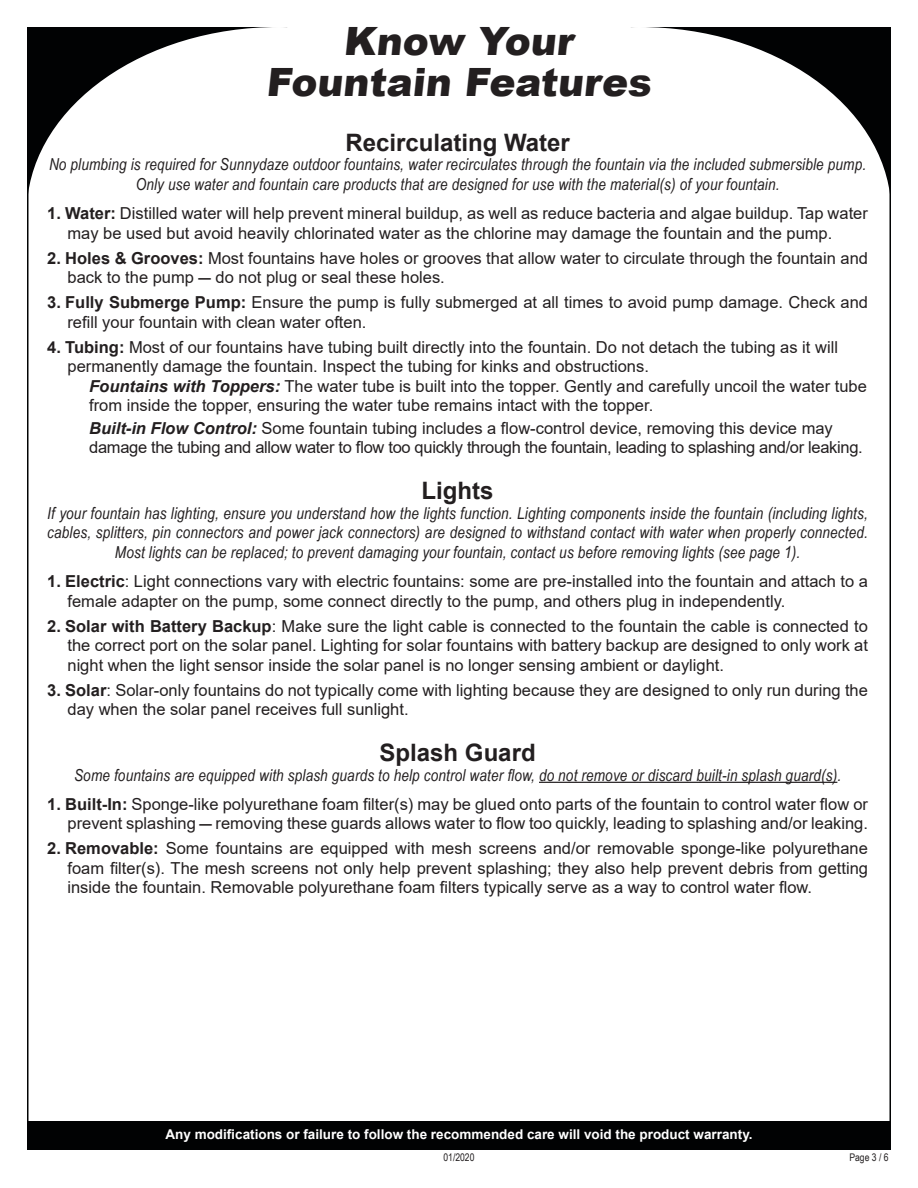
<style>
.page{position:relative;width:918px;height:1188px;background:#fff}
.page>*{position:absolute;margin:0;border:0;box-sizing:border-box;transform-origin:0 0}
.t1{font:900 39px "Arial";color:#231f20}
.t2{font:700 24px "Arial";color:#231f20}
.t3{font:16.5px/19.5px "Arial";color:#231f20}
.Default{font:italic 16.5px/19.8px "Arial Narrow";letter-spacing:.01em;color:#231f20;text-align:center}
.t4{font:16.5px/19.5px "Arial";letter-spacing:-.02em;color:#231f20}
.t5{font:700 13.5px "Arial";color:#fff}
.t6{font:10.5px "Arial Narrow";color:#231f20}
.s1{font-weight:700}
.s2{font-weight:900}
.s3{font-weight:700;font-style:italic}
</style>
<div class="page">
<svg style="left:631px;top:27px;width:259px;height:176px"></svg>
<hr style="left:890px;top:27px;width:1px;height:1122px;background:#010203">
<div style="left:27px;top:1121px;width:864px;height:28px;background:#010203"></div>
<svg style="left:28px;top:27px;width:259px;height:176px"></svg>
<hr style="left:27px;top:27px;width:1px;height:1122px;background:#010203">
<hr style="left:539px;top:782px;width:298px;height:1px;background:#231f20">
<p class="t1" style="left:343px;top:13px;width:237px">Know Your</p>
<p class="t1" style="left:266px;top:54px;width:392px">Fountain Features</p>
<p class="t2" style="left:345px;top:125px;width:226px">Recirculating Water</p>
<p class="Default" style="left:49px;top:154px;width:819px">No plumbing is required for Sunnydaze outdoor fountains, water recirculates through the fountain via the included submersible pump.<br>Only use water and fountain care products that are designed for use with the material(s) of your fountain.</p>
<p class="t3" style="left:67px;top:204px;width:802px;text-indent:-20px"><span class="s1">1. Water:</span> Distilled water will help prevent mineral buildup, as well as reduce bacteria and algae buildup. Tap water may be used but avoid heavily chlorinated water as the chlorine may damage the fountain and the pump.</p>
<p class="t3" style="left:67px;top:248px;width:802px;text-indent:-20px"><span class="s1">2. Holes &amp; Grooves:</span> Most fountains have holes or grooves that allow water to circulate through the fountain and back to the pump <span class="s2">―</span> do not plug or seal these holes.</p>
<p class="t3" style="left:67px;top:293px;width:802px;text-indent:-20px"><span class="s1">3. Fully Submerge Pump:</span> Ensure the pump is fully submerged at all times to avoid pump damage. Check and refill your fountain with clean water often.</p>
<p class="t3" style="left:47px;top:337px;width:792px"><span class="s1">4. Tubing:</span> Most of our fountains have tubing built directly into the fountain. Do not detach the tubing as it will</p>
<p class="t3" style="left:67px;top:357px;width:583px">permanently damage the fountain. Inspect the tubing for kinks and obstructions.</p>
<p class="t3" style="left:89px;top:376px;width:779px"><span class="s3">Fountains with Toppers:</span> The water tube is built into the topper. Gently and carefully uncoil the water tube</p>
<p class="t3" style="left:89px;top:396px;width:566px">from inside the topper, ensuring the water tube remains intact with the topper.</p>
<p class="t4" style="left:89px;top:418px;width:775px"><span class="s3">Built-in Flow Control:</span> Some fountain tubing includes a flow-control device, removing this device may damage the tubing and allow water to flow too quickly through the fountain, leading to splashing and/or leaking.</p>
<p class="t2" style="left:422px;top:473px;width:73px">Lights</p>
<p class="Default" style="left:47px;top:503px;width:822px">If your fountain has lighting, ensure you understand how the lights function. Lighting components inside the fountain (including lights, cables, splitters, pin connectors and power jack connectors) are designed to withstand contact with water when properly connected.<br>Most lights can be replaced; to prevent damaging your fountain, contact us before removing lights (see page 1).</p>
<p class="t3" style="left:67px;top:572px;width:802px;text-indent:-20px"><span class="s1">1. Electric</span>: Light connections vary with electric fountains: some are pre-installed into the fountain and attach to a female adapter on the pump, some connect directly to the pump, and others plug in independently.</p>
<p class="t3" style="left:67px;top:616px;width:802px;text-align:justify;text-indent:-20px"><span class="s1">2. Solar with Battery Backup</span>: Make sure the light cable is connected to the fountain the cable is connected to the correct port on the solar panel. Lighting for solar fountains with battery backup are designed to only work at night when the light sensor inside the solar panel is no longer sensing ambient or daylight.</p>
<p class="t3" style="left:67px;top:680px;width:802px;text-indent:-20px"><span class="s1">3. Solar</span>: Solar-only fountains do not typically come with lighting because they are designed to only run during the day when the solar panel receives full sunlight.</p>
<p class="t2" style="left:380px;top:735px;width:158px">Splash Guard</p>
<p class="Default" style="left:74px;top:765px;width:769px">Some fountains are equipped with splash guards to help control water flow, do not remove or discard built-in splash guard(s).</p>
<p class="t3" style="left:47px;top:794px;width:822px;text-align:right"><span class="s1">1. Built-In:</span> Sponge-like polyurethane foam filter(s) may be glued onto parts of the fountain to control water flow or prevent splashing <span class="s2">―</span> removing these guards allows water to flow too quickly, leading to splashing and/or leaking.</p>
<p class="t3" style="left:67px;top:839px;width:802px;text-align:justify;text-indent:-20px"><span class="s1">2. Removable:</span> Some fountains are equipped with mesh screens and/or removable sponge-like polyurethane foam filter(s). The mesh screens not only help prevent splashing; they also help prevent debris from getting inside the fountain. Removable polyurethane foam filters typically serve as a way to control water flow.</p>
<p class="t5" style="left:165px;top:1124px;width:589px">Any modifications or failure to follow the recommended care will void the product warranty.</p>
<p class="t6" style="left:443px;top:1150px;width:33px">01/2020</p>
<p class="t6" style="left:849px;top:1150px;width:41px">Page 3 / 6</p>
</div>
